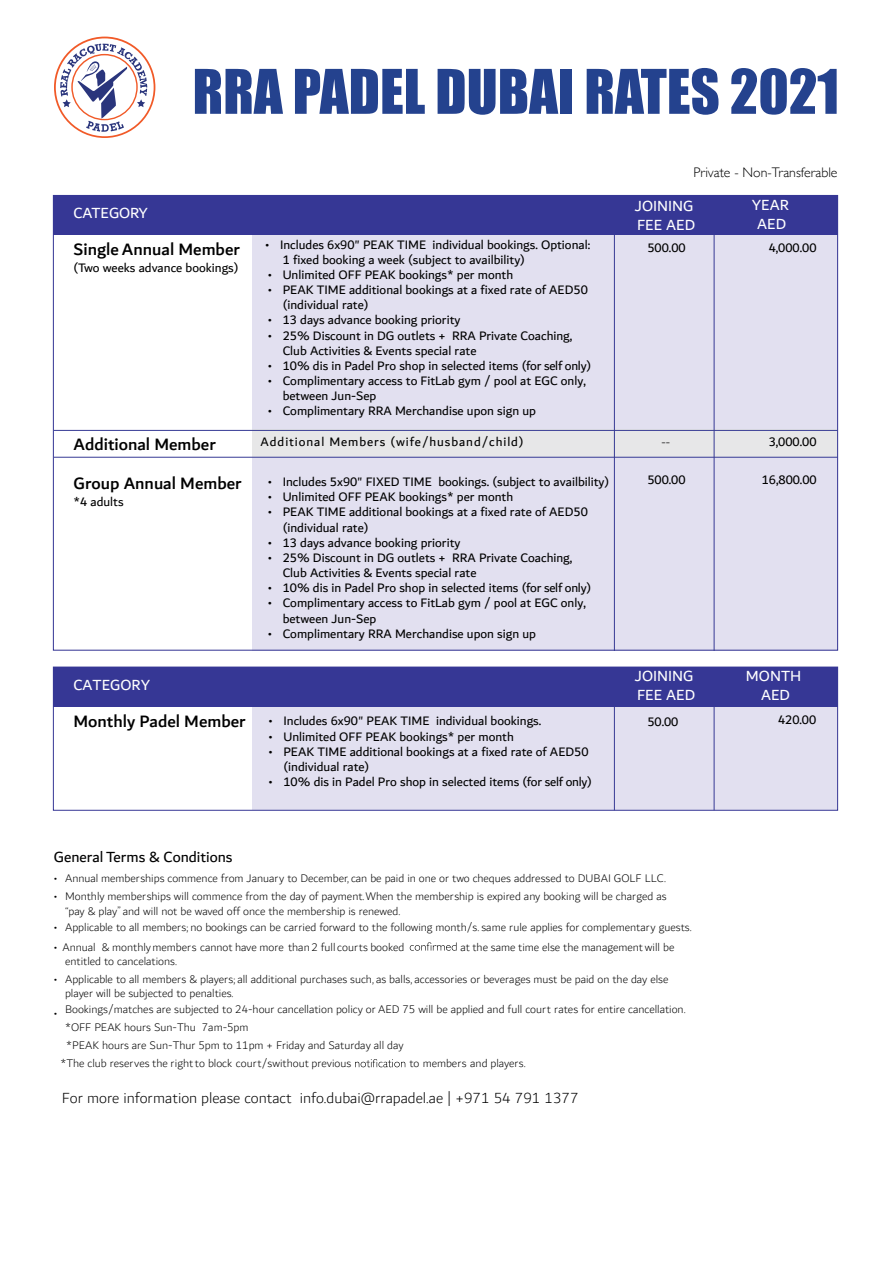
<style>
.page{position:relative;width:893px;height:1263px;background:#fff}
.page>*{position:absolute;margin:0;border:0;box-sizing:border-box;transform-origin:0 0}
.t1{font:56.85px "Impact";color:#24428e}
.t2{font:500 17.85px "Dubai";color:#000}
.t3{font:300 15.75px "Dubai";color:#000}
.t4{font:15.75px/18.9px "Dubai";color:#fff}
.t5{font:15.75px "Dubai";color:#000}
.t6{font:300 13.8px "Gill Sans";color:#000}
.t7{font:13.2px/15.1px "Dubai";color:#000}
.t8{font:13.2px "Dubai";letter-spacing:.07em;color:#000}
.t9{font:300 11.85px/16px "Dubai";color:#000}
</style>
<div class="page">
<div style="left:252px;top:449px;width:586px;height:201px;background:#e2e0f0"></div>
<div style="left:53px;top:195px;width:785px;height:40px;background:#363795"></div>
<svg style="left:410px;top:942px;width:46px;height:9px"></svg>
<svg style="left:355px;top:1059px;width:50px;height:8px"></svg>
<div style="left:252px;top:706px;width:586px;height:104px;background:#e2e0f0"></div>
<div style="left:53px;top:667px;width:785px;height:39px;background:#363795"></div>
<hr style="left:614px;top:706px;width:1px;height:104px;background:#363a94">
<hr style="left:714px;top:706px;width:1px;height:104px;background:#363a94">
<div style="left:252px;top:235px;width:586px;height:195px;background:#e2e0f0"></div>
<div style="left:252px;top:430px;width:586px;height:27px;background:#e7e7e8"></div>
<hr style="left:614px;top:235px;width:1px;height:416px;background:#363a94">
<hr style="left:714px;top:235px;width:1px;height:416px;background:#363a94">
<hr style="left:54px;top:430px;width:784px;height:1px;background:#363a94">
<hr style="left:54px;top:457px;width:784px;height:1px;background:#363a94">
<svg style="left:54px;top:37px;width:101px;height:101px"></svg>
<h1 class="t1" style="left:193px;top:47px;width:648px">RRA PADEL DUBAI RATES 2021</h1>
<p class="t4" style="left:74px;top:203px;width:76px">CATEGORY</p>
<h2 class="t2" style="left:74px;top:239px;width:168px">Single Annual Member</h2>
<p class="t7" style="left:74px;top:260px;width:167px">(Two weeks advance bookings(</p>
<h2 class="t2" style="left:74px;top:433px;width:144px">Additional Member</h2>
<h2 class="t2" style="left:74px;top:473px;width:170px">Group Annual Member</h2>
<p class="t7" style="left:74px;top:494px;width:52px">4* adults</p>
<p class="t7" style="left:265px;top:237px;width:6px">•</p>
<p class="t7" style="left:268px;top:267px;width:6px">•</p>
<p class="t7" style="left:268px;top:282px;width:6px">•</p>
<p class="t7" style="left:268px;top:312px;width:6px">•</p>
<p class="t7" style="left:268px;top:327px;width:6px">•</p>
<p class="t7" style="left:268px;top:358px;width:6px">•</p>
<p class="t7" style="left:268px;top:373px;width:6px">•</p>
<p class="t7" style="left:268px;top:403px;width:6px">•</p>
<p class="t7" style="left:280px;top:237px;width:148px">Includes x6 90" PEAK TIME</p>
<p class="t7" style="left:433px;top:237px;width:159px">individual bookings. Optional:</p>
<p class="t7" style="left:283px;top:252px;width:244px">1 fixed booking a week (subject to availbility(<br>Unlimited OFF PEAK bookings* per month</p>
<p class="t7" style="left:283px;top:282px;width:307px">PEAK TIME additional bookings at a fixed rate of AED50</p>
<p class="t7" style="left:283px;top:297px;width:179px">(individual rate(<br>13 days advance booking priority</p>
<p class="t7" style="left:283px;top:327px;width:165px">25% Discount in DG outlets +</p>
<p class="t7" style="left:452px;top:327px;width:122px">RRA Private Coaching,</p>
<p class="t7" style="left:283px;top:343px;width:310px">Club Activities &amp; Events special rate<br>10% dis in Padel Pro shop in selected items (for self only(</p>
<p class="t7" style="left:283px;top:373px;width:305px">Complimentary access to FitLab gym / pool at EGC only,</p>
<p class="t7" style="left:283px;top:388px;width:255px">between Jun-Sep<br>Complimentary RRA Merchandise upon sign up</p>
<p class="t8" style="left:261px;top:434px;width:265px">Additional Members (wife/husband/child(</p>
<p class="t7" style="left:268px;top:474px;width:6px">•</p>
<p class="t7" style="left:268px;top:489px;width:6px">•</p>
<p class="t7" style="left:268px;top:504px;width:6px">•</p>
<p class="t7" style="left:268px;top:535px;width:6px">•</p>
<p class="t7" style="left:268px;top:550px;width:6px">•</p>
<p class="t7" style="left:268px;top:580px;width:6px">•</p>
<p class="t7" style="left:268px;top:595px;width:6px">•</p>
<p class="t7" style="left:268px;top:625px;width:6px">•</p>
<p class="t7" style="left:438px;top:474px;width:172px">bookings (. subject to availbility(</p>
<p class="t7" style="left:283px;top:474px;width:151px">Includes x5 90" FIXED TIME</p>
<p class="t7" style="left:283px;top:489px;width:232px">Unlimited OFF PEAK bookings* per month</p>
<p class="t7" style="left:283px;top:504px;width:307px">PEAK TIME additional bookings at a fixed rate of AED50</p>
<p class="t7" style="left:283px;top:519px;width:179px">(individual rate(<br>13 days advance booking priority</p>
<p class="t7" style="left:283px;top:550px;width:165px">25% Discount in DG outlets +</p>
<p class="t7" style="left:452px;top:550px;width:122px">RRA Private Coaching,</p>
<p class="t7" style="left:283px;top:565px;width:310px">Club Activities &amp; Events special rate<br>10% dis in Padel Pro shop in selected items (for self only(</p>
<p class="t7" style="left:283px;top:595px;width:305px">Complimentary access to FitLab gym / pool at EGC only,</p>
<p class="t7" style="left:283px;top:610px;width:255px">between Jun-Sep<br>Complimentary RRA Merchandise upon sign up</p>
<p class="t4" style="left:74px;top:675px;width:78px">CATEGORY</p>
<h2 class="t2" style="left:74px;top:710px;width:174px">Monthly Padel Member</h2>
<p class="t7" style="left:268px;top:713px;width:6px">•</p>
<p class="t7" style="left:283px;top:713px;width:148px">Includes x6 90" PEAK TIME</p>
<p class="t7" style="left:436px;top:713px;width:107px">individual bookings.</p>
<p class="t7" style="left:268px;top:728px;width:6px">•</p>
<p class="t7" style="left:283px;top:728px;width:232px">Unlimited OFF PEAK bookings* per month</p>
<p class="t7" style="left:268px;top:744px;width:6px">•</p>
<p class="t7" style="left:283px;top:744px;width:307px">PEAK TIME additional bookings at a fixed rate of AED50</p>
<p class="t7" style="left:268px;top:774px;width:6px">•</p>
<p class="t7" style="left:283px;top:759px;width:310px">(individual rate(<br>10% dis in Padel Pro shop in selected items (for self only(</p>
<p class="t6" style="left:693px;top:162px;width:146px">Private - Non-Transferable</p>
<p class="t4" style="left:635px;top:196px;width:62px">JOINING<br>FEE AED</p>
<p class="t7" style="left:647px;top:240px;width:40px">500.00</p>
<p class="t4" style="left:752px;top:195px;width:39px;text-align:center">YEAR<br>AED</p>
<p class="t7" style="left:769px;top:240px;width:49px">4,000.00</p>
<p class="t6" style="left:662px;top:431px;width:10px">--</p>
<p class="t7" style="left:647px;top:472px;width:40px">500.00</p>
<p class="t7" style="left:769px;top:434px;width:49px">3,000.00</p>
<p class="t7" style="left:762px;top:472px;width:56px">16,800.00</p>
<p class="t4" style="left:635px;top:666px;width:62px">JOINING<br>FEE AED</p>
<p class="t7" style="left:647px;top:713px;width:33px">50.00</p>
<p class="t4" style="left:746px;top:666px;width:57px;text-align:center">MONTH<br>AED</p>
<p class="t7" style="left:778px;top:711px;width:40px">420.00</p>
<p class="t5" style="left:54px;top:848px;width:180px">General Terms &amp; Conditions</p>
<p class="t9" style="left:65px;top:871px;width:602px">Annual memberships commence from January to December, can be paid in one or two cheques addressed to DUBAI GOLF LLC.</p>
<p class="t9" style="left:54px;top:871px;width:5px">•</p>
<p class="t9" style="left:54px;top:889px;width:5px">•</p>
<p class="t9" style="left:54px;top:919px;width:5px">•</p>
<p class="t9" style="left:65px;top:889px;width:603px">Monthly memberships will commence from the day of payment.When the membership is expired any booking will be charged as</p>
<p class="t9" style="left:65px;top:903px;width:628px">“pay &amp; play” and will not be waved off once the membership is renewed.<br>Applicable to all members; no bookings can be carried forward to the following month . s/ same rule applies for complementary guests.</p>
<p class="t9" style="left:461px;top:939px;width:216px">at the same time else the managementwill be</p>
<p class="t9" style="left:65px;top:940px;width:113px;line-height:14.2px;text-indent:-11px">• Annual<br>entitled to cancelations.</p>
<p class="t9" style="left:65px;top:971px;width:605px">Applicable to all members &amp; players; all additional purchases such, as balls, accessories or beverages must be paid on the day else</p>
<p class="t9" style="left:102px;top:939px;width:304px">&amp; monthlymembers cannot have more than 2 full courts booked</p>
<p class="t9" style="left:54px;top:971px;width:5px">•</p>
<p class="t9" style="left:54px;top:1005px;width:5px">•</p>
<p class="t9" style="left:65px;top:985px;width:622px">player will be subjected to penalties.<br>Bookings/matches are subjected to 24-hour cancellation policy or AED 75 will be applied and full court rates for entire cancellation.</p>
<p class="t9" style="left:65px;top:1018px;width:340px;line-height:18px">*OFF PEAK hours Sun-Thu<br>*PEAK hours are Sun-Thur 5pm to 11pm + Friday and Saturday all day</p>
<p class="t9" style="left:202px;top:1019px;width:48px">7am-5pm</p>
<p class="t9" style="left:60px;top:1055px;width:292px">*The club reserves the rightto block court/swithout previous</p>
<p class="t3" style="left:300px;top:1086px;width:280px">info.dubai@rrapadel.ae | +971 54 791 1377</p>
<p class="t9" style="left:409px;top:1055px;width:118px">to members and players.</p>
<p class="t3" style="left:62px;top:1086px;width:231px">For more information please contact</p>
</div>
